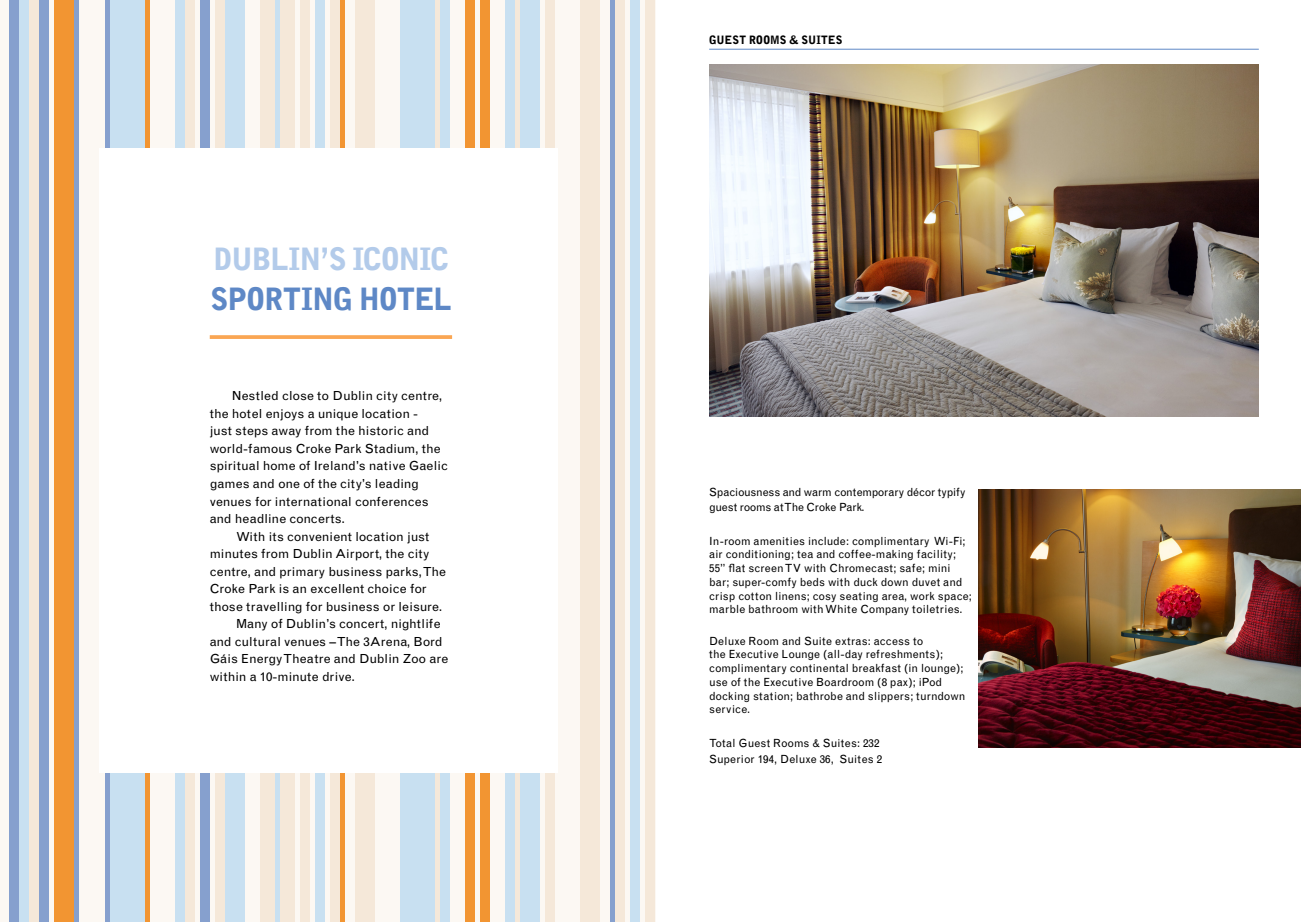
<style>
.page{position:relative;width:1312px;height:922px;background:#fff}
.page>*{position:absolute;margin:0;border:0;box-sizing:border-box;transform-origin:0 0}
.t1{font:900 30px "Grotesque MT Std";letter-spacing:-.025em;color:#b3cbea}
.t2{font:900 30px "Grotesque MT Std";letter-spacing:-.03em;color:#5e88c6}
.t3{font:12.5px/17.5px "Grotesque MT Std";color:#000;scale:1.05 1}
.t4{font:11.25px/13.8px "Grotesque MT Std";letter-spacing:.005em;color:#000}
.t5{font:11.25px/15px "Grotesque MT Std";letter-spacing:-.015em;color:#000}
.t6{font:900 11.25px "Grotesque MT Std";letter-spacing:.02em;color:#000}
</style>
<div class="page">
<hr style="left:709px;top:49px;width:549px;height:1px;background:#5e88c6">
<img style="left:709px;top:65px;width:549px;height:351px">
<img style="left:978px;top:489px;width:322px;height:258px">
<img style="left:0;top:0;width:656px;height:921px">
<div style="left:99px;top:149px;width:458px;height:623px;background:#fff"></div>
<svg style="left:210px;top:335px;width:242px;height:4px"></svg>
<h1 class="t1" style="left:213px;top:240px;width:237px">DUBLIN’S ICONIC</h1>
<h1 class="t2" style="left:210px;top:280px;width:242px">SPORTING HOTEL</h1>
<p class="t3" style="left:210px;top:387px;width:228px;text-indent:22px">Nestled close to Dublin city centre, the hotel enjoys a unique location -<br>just steps away from the historic and world-famous Croke Park Stadium, the spiritual home of Ireland’s native Gaelic games and one of the city’s leading venues for international conferences and headline concerts.</p>
<p class="t3" style="left:236px;top:527px;width:186px">With its convenient location just</p>
<p class="t3" style="left:210px;top:545px;width:211px">minutes from Dublin Airport, the city</p>
<p class="t3" style="left:210px;top:562px;width:226px">centre, and primary business parks, The</p>
<p class="t3" style="left:210px;top:580px;width:208px">Croke Park is an excellent choice for</p>
<p class="t3" style="left:210px;top:597px;width:223px">those travelling for business or leisure.</p>
<p class="t3" style="left:236px;top:615px;width:196px">Many of Dublin’s concert, nightlife</p>
<p class="t3" style="left:210px;top:632px;width:223px">and cultural venues – The 3Arena, Bord</p>
<p class="t3" style="left:210px;top:650px;width:229px">Gáis Energy Theatre and Dublin Zoo are</p>
<p class="t3" style="left:210px;top:667px;width:140px">within a 10-minute drive.</p>
<p class="t6" style="left:709px;top:33px;width:135px">GUEST ROOMS &amp; SUITES</p>
<p class="t5" style="left:709px;top:484px;width:258px">Spaciousness and warm contemporary décor typify guest rooms at The Croke Park.</p>
<p class="t4" style="left:709px;top:534px;width:264px">In-room amenities include: complimentary Wi-Fi; air conditioning; tea and coffee-making facility; 55” flat screen TV with Chromecast; safe; mini bar; super-comfy beds with duck down duvet and crisp cotton linens; cosy seating area, work space; marble bathroom with White Company toiletries.</p>
<p class="t4" style="left:709px;top:633px;width:258px">Deluxe Room and Suite extras: access to<br>the Executive Lounge (all-day refreshments); complimentary continental breakfast (in lounge); use of the Executive Boardroom (8 pax); iPod docking station; bathrobe and slippers; turndown service.</p>
<p class="t4" style="left:709px;top:735px;width:174px;line-height:15.5px">Total Guest Rooms &amp; Suites: 232<br>Superior 194, Deluxe 36, Suites 2</p>
</div>
